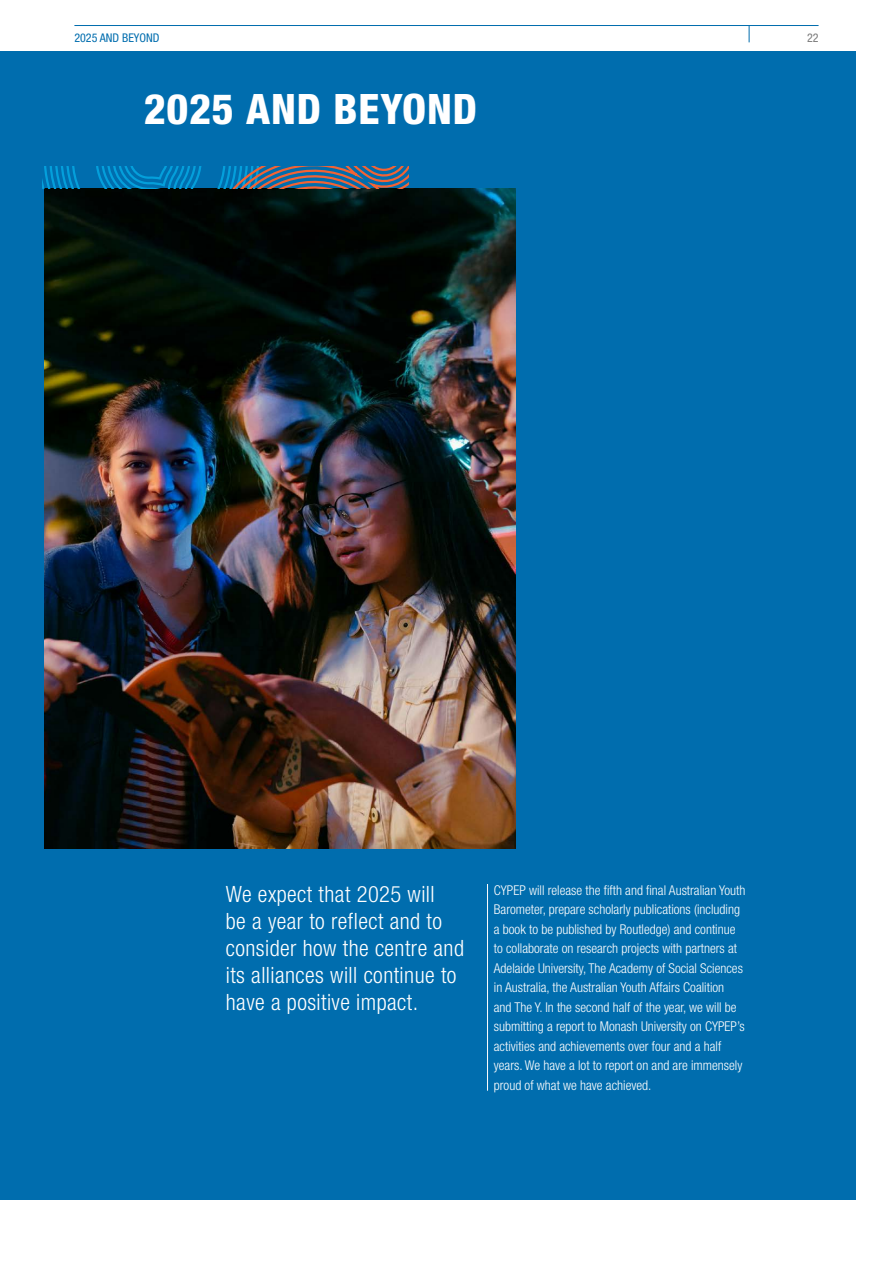
<style>
.page{position:relative;width:893px;height:1263px;background:#fff}
.page>*{position:absolute;margin:0;border:0;box-sizing:border-box;transform-origin:0 0}
.t1{font:800 condensed 42px "Helvetica Neue";letter-spacing:.02em;color:#fff}
.t2{font:300 condensed 22.5px/27px "Helvetica Neue";letter-spacing:.02em;color:#fff}
.t3{font:300 condensed 13.5px/19.5px "Helvetica Neue";color:#fff}
.t4{font:condensed 12px "Helvetica Neue";color:#006dae}
.t5{font:condensed 12px "Helvetica Neue";color:#7b7b7b}
</style>
<div class="page">
<div style="left:0;top:51px;width:856px;height:1148px;background:#006dae"></div>
<img style="left:45px;top:188px;width:471px;height:660px">
<hr style="left:487px;top:884px;width:1px;height:207px;background:#fff">
<hr style="left:74px;top:25px;width:745px;height:1px;background:#006dae">
<svg style="left:749px;top:26px;width:1px;height:16px"></svg>
<svg style="left:43px;top:167px;width:366px;height:21px"></svg>
<p class="t4" style="left:74px;top:31px;width:87px">2025 AND BEYOND</p>
<p class="t5" style="left:807px;top:31px;width:13px">22</p>
<h1 class="t1" style="left:144px;top:83px;width:335px">2025 AND BEYOND</h1>
<h2 class="t2" style="left:226px;top:880px;width:240px">We expect that 2025 will<br>be a year to reflect and to consider how the centre and its alliances will continue to have a positive impact.</h2>
<p class="t3" style="left:494px;top:880px;width:253px">CYPEP will release the fifth and final Australian Youth Barometer, prepare scholarly publications (including a book to be published by Routledge) and continue to collaborate on research projects with partners at Adelaide University, The Academy of Social Sciences in Australia, the Australian Youth Affairs Coalition and The Y. In the second half of the year, we will be submitting a report to Monash University on CYPEP’s activities and achievements over four and a half years. We have a lot to report on and are immensely proud of what we have achieved.</p>
</div>
